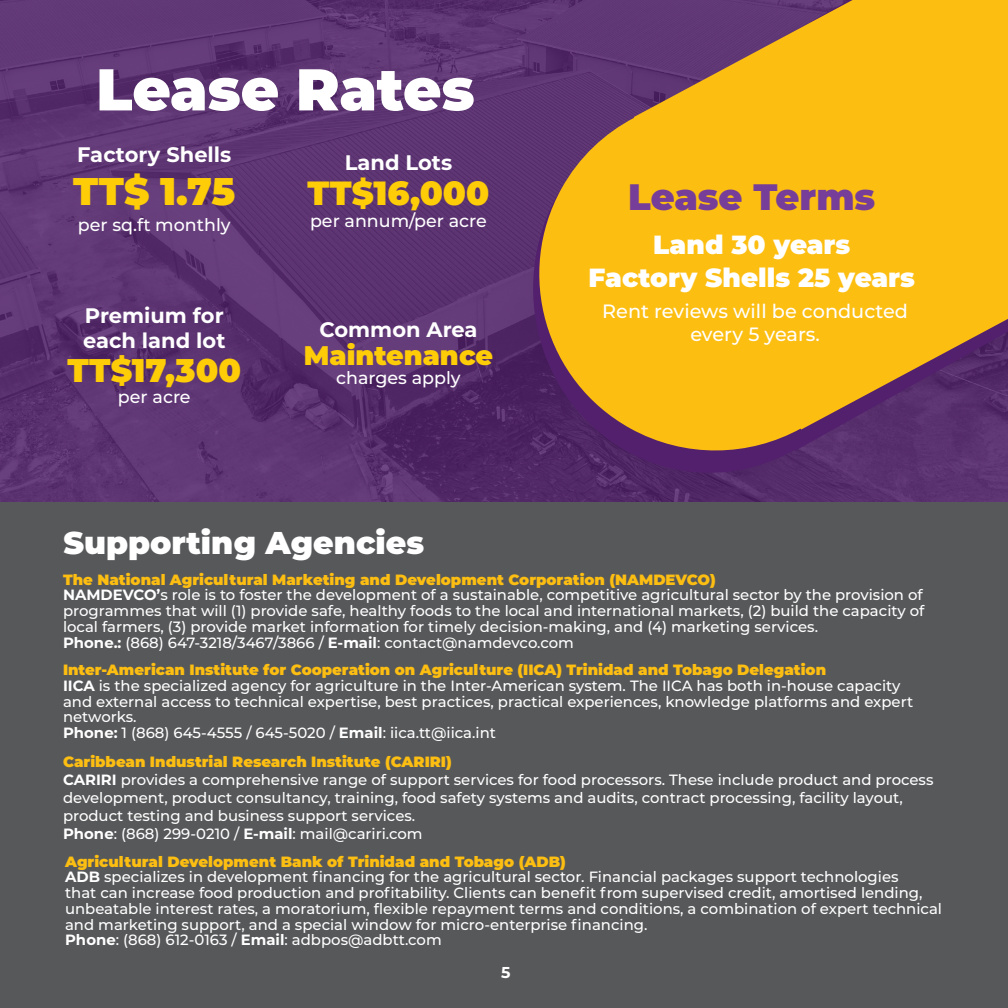
<style>
.page{position:relative;width:1008px;height:1008px;background:#fff}
.page>*{position:absolute;margin:0;border:0;box-sizing:border-box;transform-origin:0 0}
.t1{font:900 58.8px "Montserrat";color:#fff}
.t2{font:900 38.5px "Montserrat";color:#fecd08}
.t3{font:900 36.75px "Montserrat";color:#763e98}
.t4{font:900 33.6px "Montserrat";color:#fecd08}
.t5{font:900 32.73px "Montserrat";color:#fecd08}
.t6{font:900 31.5px "Montserrat";color:#fff}
.t7{font:900 26.95px "Montserrat";color:#fecd08}
.t8{font:900 26.25px "Montserrat";color:#fff}
.t9{font:700 21px "Montserrat";color:#fff}
.t10{font:500 19.25px/23.1px "Montserrat";color:#fff;text-align:center}
.t11{font:500 17.5px "Montserrat";color:#fff}
.t12{font:700 15.75px "Montserrat";color:#fff}
.t13{font:500 14.88px/15.8px "Montserrat";color:#fff}
.t14{font:900 14.88px "Montserrat";color:#fdbe12}
.s1{font-weight:700}
</style>
<div class="page">
<svg style="left:0;top:0;width:1008px;height:503px;background:#5c3371"></svg>
<svg style="left:508px;top:0;width:500px;height:482px;background:#5a2f69"></svg>
<div style="left:0;top:503px;width:1008px;height:505px;background:#57585a"></div>
<svg style="left:514px;top:0;width:493px;height:459px;background:#cc932d"></svg>
<p class="t1" style="left:96px;top:45px;width:380px">Lease Rates</p>
<p class="t9" style="left:77px;top:139px;width:156px">Factory Shells</p>
<p class="t2" style="left:73px;top:162px;width:164px">TT$ 1.75</p>
<p class="t11" style="left:78px;top:212px;width:154px">per sq.ft monthly</p>
<p class="t9" style="left:85px;top:300px;width:140px">Premium for</p>
<p class="t9" style="left:83px;top:325px;width:144px">each land lot</p>
<p class="t5" style="left:68px;top:346px;width:175px">TT$17,300</p>
<p class="t11" style="left:118px;top:384px;width:74px">per acre</p>
<p class="t9" style="left:345px;top:147px;width:109px">Land Lots</p>
<p class="t4" style="left:308px;top:167px;width:183px">TT$16,000</p>
<p class="t11" style="left:310px;top:209px;width:178px">per annum/per acre</p>
<p class="t9" style="left:319px;top:314px;width:159px">Common Area</p>
<p class="t7" style="left:304px;top:336px;width:191px">Maintenance</p>
<p class="t11" style="left:336px;top:366px;width:126px">charges apply</p>
<p class="t3" style="left:628px;top:169px;width:249px">Lease Terms</p>
<p class="t8" style="left:653px;top:225px;width:199px">Land 30 years</p>
<p class="t8" style="left:589px;top:258px;width:328px">Factory Shells 25 years</p>
<p class="t10" style="left:602px;top:299px;width:307px">Rent reviews will be conducted every 5 years.</p>
<p class="t6" style="left:64px;top:519px;width:362px">Supporting Agencies</p>
<p class="t14" style="left:63px;top:568px;width:654px">The National Agricultural Marketing and Development Corporation (NAMDEVCO)</p>
<p class="t13" style="left:63px;top:587px;width:863px;text-align:justify"><span class="s1">NAMDEVCO’</span>s role is to foster the development of a sustainable, competitive agricultural sector by the provision of programmes that will (1) provide safe, healthy foods to the local and international markets, (2) build the capacity of local farmers, (3) provide market information for timely decision-making, and (4) marketing services.</p>
<p class="t13" style="left:63px;top:634px;width:513px"><span class="s1">Phone.:</span> (868) 647-3218/3467/3866 / <span class="s1">E-mail</span>: contact@namdevco.com</p>
<p class="t14" style="left:63px;top:659px;width:765px">Inter-American Institute for Cooperation on Agriculture (IICA) Trinidad and Tobago Delegation</p>
<p class="t13" style="left:63px;top:677px;width:852px"><span class="s1">IICA</span> is the specialized agency for agriculture in the Inter-American system. The IICA has both in-house capacity and external access to technical expertise, best practices, practical experiences, knowledge platforms and expert networks.</p>
<p class="t13" style="left:63px;top:724px;width:435px"><span class="s1">Phone:</span> 1 (868) 645-4555 / 645-5020 / <span class="s1">Email</span>: iica.tt@iica.int</p>
<p class="t14" style="left:63px;top:751px;width:390px">Caribbean Industrial Research Institute (CARIRI)</p>
<p class="t13" style="left:63px;top:771px;width:872px;line-height:17.8px"><span class="s1">CARIRI</span> provides a comprehensive range of support services for food processors. These include product and process development, product consultancy, training, food safety systems and audits, contract processing, facility layout, product testing and business support services.</p>
<p class="t13" style="left:63px;top:825px;width:361px"><span class="s1">Phone</span>: (868) 299-0210 / <span class="s1">E-mail</span>: mail@cariri.com</p>
<p class="t14" style="left:65px;top:850px;width:502px">Agricultural Development Bank of Trinidad and Tobago (ADB)</p>
<p class="t13" style="left:65px;top:869px;width:879px"><span class="s1">ADB</span> specializes in development financing for the agricultural sector. Financial packages support technologies<br>that can increase food production and profitability. Clients can benefit from supervised credit, amortised lending, unbeatable interest rates, a moratorium, flexible repayment terms and conditions, a combination of expert technical and marketing support, and a special window for micro-enterprise financing.</p>
<p class="t13" style="left:65px;top:932px;width:378px"><span class="s1">Phone</span>: (868) 612-0163 / <span class="s1">Email</span>: adbpos@adbtt.com</p>
<p class="t12" style="left:501px;top:961px;width:11px">5</p>
</div>
